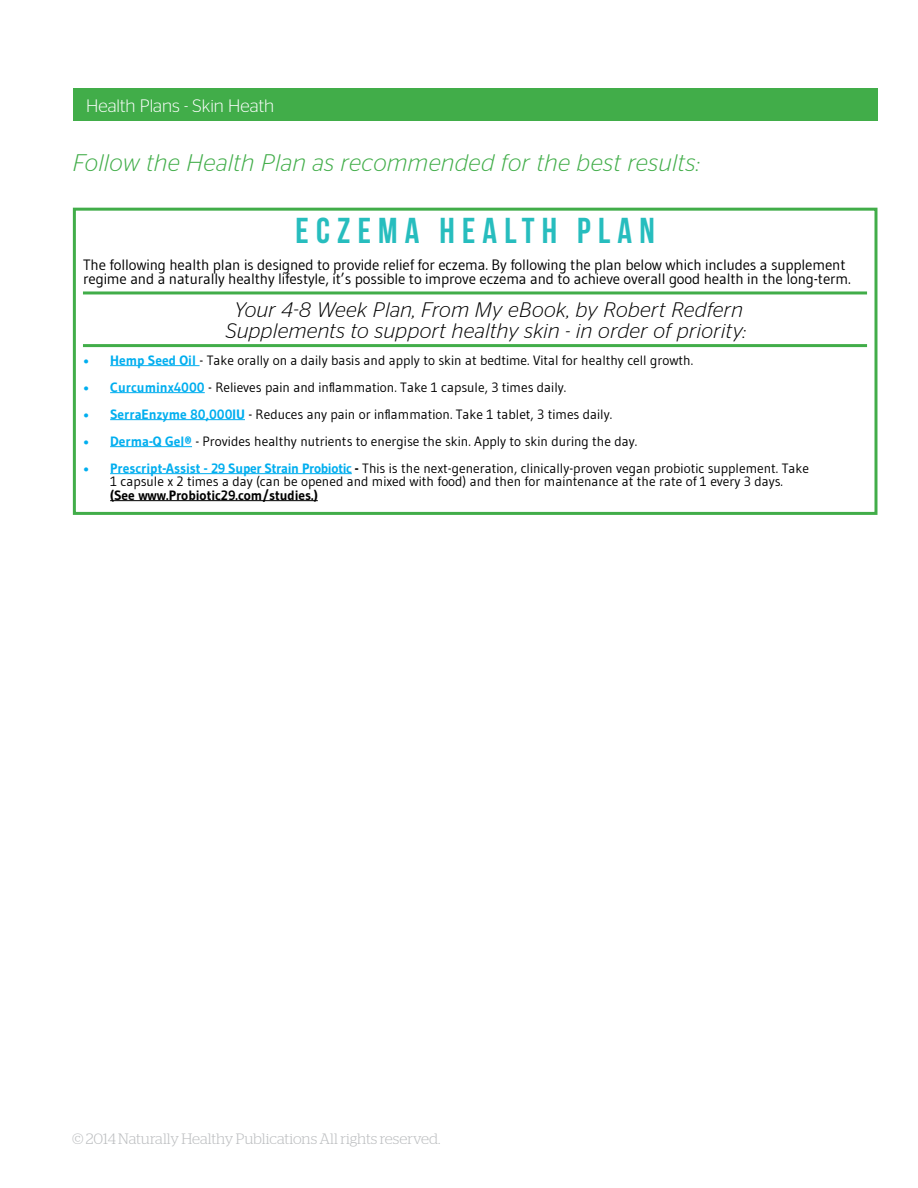
<style>
.page{position:relative;width:918px;height:1188px;background:#fff}
.page>*{position:absolute;margin:0;border:0;box-sizing:border-box;transform-origin:0 0}
.t1{font:36px "Bebas Neue";letter-spacing:.2em;color:#27bdbe}
.t2{font:italic 300 24px "Stag Sans";letter-spacing:.02em;color:#41ad49}
.t3{font:italic 300 21px/20.2px "Stag Sans";letter-spacing:.02em;color:#000;text-align:center}
.t4{font:300 18px "Stag Sans";color:#fff}
.t5{font:15px/13.5px "Gudea";letter-spacing:-.01em;color:#000}
.t6{font:300 15px "Stag";color:#bcbec0}
.t7{font:13.5px/13.5px "Gudea";color:#000;text-align:center}
.t8{font:700 13.5px "Gudea";color:#000}
.s1{font-weight:700;color:#00aeef}
.s2{font-weight:700}
</style>
<div class="page">
<div style="left:73px;top:89px;width:804px;height:32px;background:#41ad49"></div>
<hr style="left:110px;top:365px;width:90px;height:1px;background:#00aeef">
<hr style="left:110px;top:392px;width:95px;height:1px;background:#00aeef">
<hr style="left:110px;top:419px;width:135px;height:1px;background:#00aeef">
<hr style="left:110px;top:446px;width:82px;height:1px;background:#00aeef">
<hr style="left:110px;top:473px;width:242px;height:1px;background:#00aeef">
<hr style="left:110px;top:500px;width:208px;height:1px;background:#000">
<hr style="left:83px;top:291px;width:784px;height:3px;background:#41ad49">
<hr style="left:83px;top:344px;width:784px;height:3px;background:#41ad49">
<div style="left:73px;top:208px;width:805px;height:307px;border:3px solid #41ad49"></div>
<h3 class="t4" style="left:86px;top:96px;width:189px">Health Plans - Skin Heath</h3>
<h2 class="t2" style="left:73px;top:149px;width:629px">Follow the Health Plan as recommended for the best results:</h2>
<h1 class="t1" style="left:296px;top:211px;width:361px">ECZEMA HEALTH PLAN</h1>
<p class="t5" style="left:83px;top:258px;width:769px">The following health plan is designed to provide relief for eczema. By following the plan below which includes a supplement regime and a naturally healthy lifestyle, it’s possible to improve eczema and to achieve overall good health in the long-term.</p>
<h3 class="t3" style="left:226px;top:300px;width:522px">Your 4-8 Week Plan, From My eBook, by Robert Redfern<br>Supplements to support healthy skin - in order of priority:</h3>
<p class="t7" style="left:83px;top:353px;width:612px"><span class="s1">• Hemp Seed Oil</span> - Take orally on a daily basis and apply to skin at bedtime. Vital for healthy cell growth.</p>
<p class="t7" style="left:83px;top:380px;width:485px"><span class="s1">• Curcuminx4000</span> - Relieves pain and inflammation. Take 1 capsule, 3 times daily.</p>
<p class="t7" style="left:83px;top:407px;width:531px"><span class="s1">• SerraEnzyme 80,000IU</span> - Reduces any pain or inflammation. Take 1 tablet, 3 times daily.</p>
<p class="t7" style="left:83px;top:434px;width:556px"><span class="s1">• Derma-Q Gel®</span> - Provides healthy nutrients to energise the skin. Apply to skin during the day.</p>
<p class="t7" style="left:83px;top:461px;width:727px"><span class="s1">• Prescript-Assist - 29 Super Strain Probiotic</span> <span class="s2">-</span> This is the next-generation, clinically-proven vegan probiotic supplement. Take<br>1 capsule x 2 times a day (can be opened and mixed with food) and then for maintenance at the rate of 1 every 3 days.</p>
<p class="t8" style="left:110px;top:487px;width:209px">(See www.Probiotic29.com/studies.)</p>
<p class="t6" style="left:72px;top:1130px;width:370px">© 2014 Naturally Healthy Publications All rights reserved.</p>
</div>
